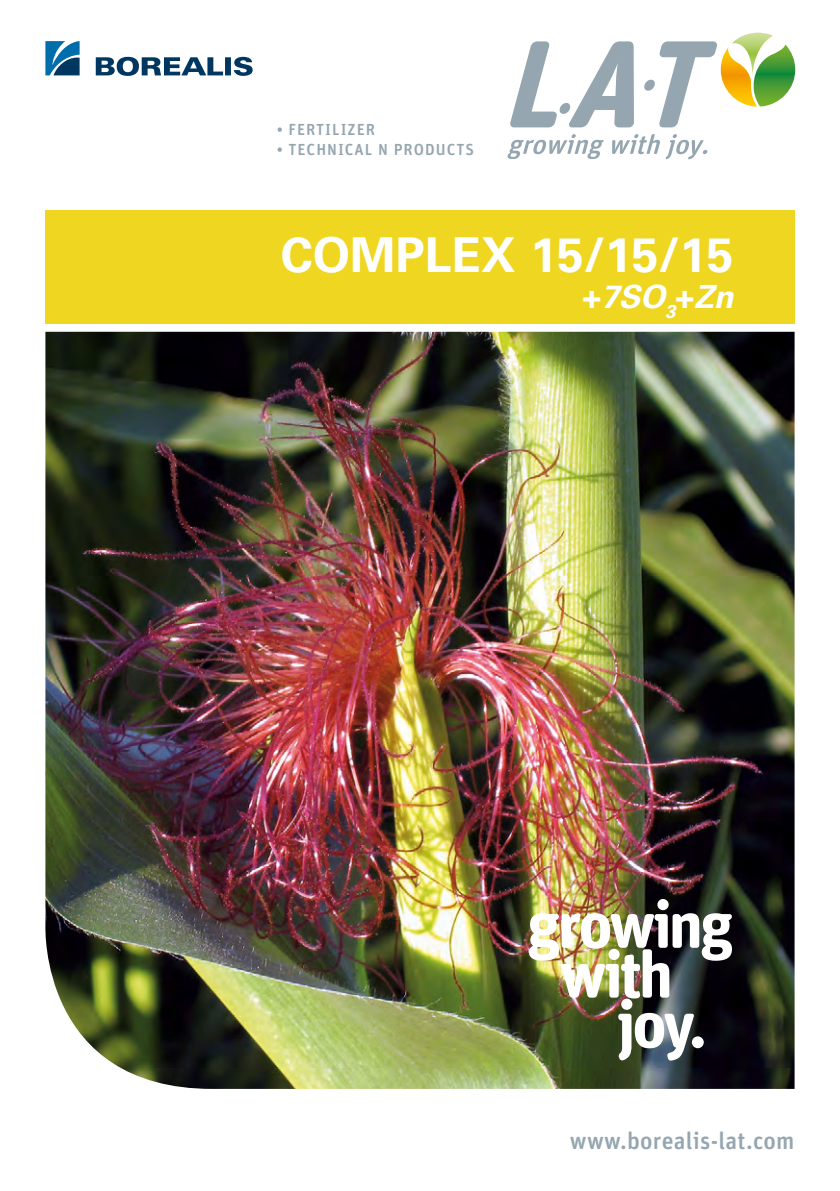
<style>
.page{position:relative;width:840px;height:1191px;background:#fff}
.page>*{position:absolute;margin:0;border:0;box-sizing:border-box;transform-origin:0 0}
.t1{font:700 66px "Unit Rounded Pro";letter-spacing:-.05em;color:#fff}
.t2{font:700 48px "Univers LTCYR 65";color:#fff}
.t3{font:italic 700 32px "Univers LTCYR 65";color:#fff}
.t4{font:500 24px "Unit Rounded Pro";letter-spacing:.01em;color:#95a6b0}
.t5{font:500 16px "Unit Rounded Pro";letter-spacing:.06em;color:#95a6b0}
</style>
<div class="page">
<img style="left:45px;top:332px;width:749px;height:757px">
<div style="left:45px;top:210px;width:749px;height:113px;background:#efd621"></div>
<svg style="left:507px;top:134px;width:96px;height:25px"></svg>
<svg style="left:612px;top:134px;width:95px;height:25px"></svg>
<svg style="left:510px;top:33px;width:284px;height:94px"></svg>
<svg style="left:45px;top:41px;width:207px;height:35px"></svg>
<p class="t5" style="left:276px;top:118px;width:100px">• FERTILIZER</p>
<p class="t5" style="left:276px;top:138px;width:199px">• TECHNICAL N PRODUCTS</p>
<h2 class="t2" style="left:280px;top:221px;width:454px">COMPLEX 15/15/15</h2>
<h3 class="t3" style="left:582px;top:274px;width:152px">+7SO<sub>3</sub>+Zn</h3>
<h1 class="t1" style="left:526px;top:877px;width:208px">growing</h1>
<h1 class="t1" style="left:559px;top:927px;width:114px">with</h1>
<h1 class="t1" style="left:616px;top:977px;width:92px">joy.</h1>
<h3 class="t4" style="left:569px;top:1124px;width:226px">www.borealis-lat.com</h3>
</div>
